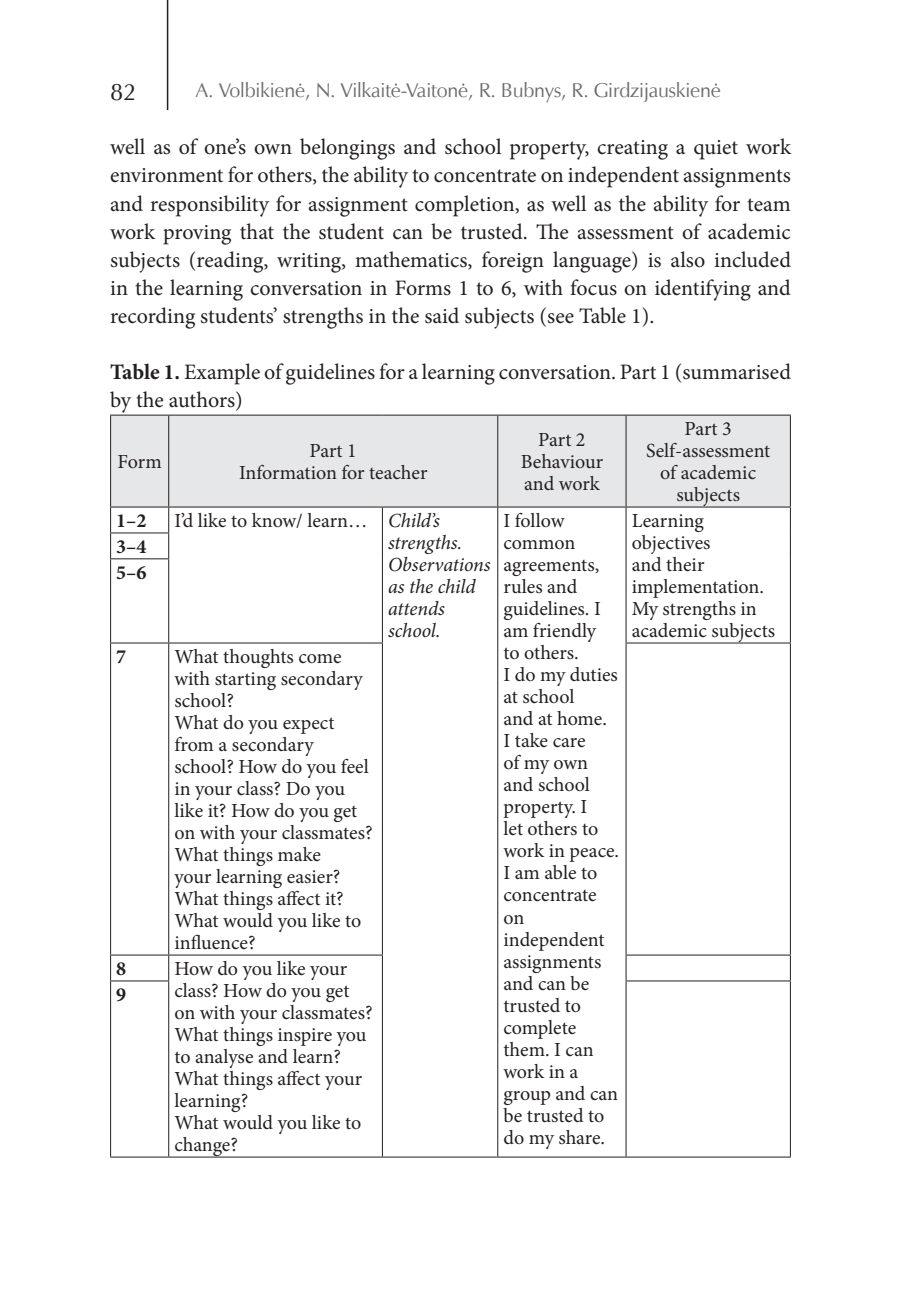
<style>
.page{position:relative;width:901px;height:1298px;background:#fff}
.page>*{position:absolute;margin:0;border:0;box-sizing:border-box;transform-origin:0 0}
.t1{font:24px "Zapf Humnst EU";color:#231f20}
.t2{font:22px/28px "Minion Pro";color:#231f20;text-align:justify}
.t3{font:20px/22px "Minion Pro";letter-spacing:-.005em;color:#231f20}
.t4{font:italic 20px/22px "Minion Pro";letter-spacing:-.005em;color:#231f20}
.t5{font:20px "Zapf Humnst EU";letter-spacing:-.01em;color:#6c6d70}
.t6{font:700 20px/25.8px "Minion Pro";color:#231f20}
.s1{font-weight:700}
.s2{font-style:normal}
</style>
<div class="page">
<hr style="left:167px;top:0;width:1px;height:110px;background:#231f20">
<div style="left:111px;top:415px;width:678px;height:91px;background:#e6e7e9"></div>
<hr style="left:110px;top:414px;width:59px;height:1px;background:#231f20">
<hr style="left:110px;top:415px;width:1px;height:91px;background:#231f20">
<hr style="left:169px;top:414px;width:213px;height:1px;background:#231f20">
<hr style="left:168px;top:415px;width:1px;height:91px;background:#231f20">
<hr style="left:382px;top:414px;width:115px;height:1px;background:#231f20">
<hr style="left:497px;top:414px;width:129px;height:1px;background:#231f20">
<hr style="left:497px;top:415px;width:1px;height:91px;background:#231f20">
<hr style="left:626px;top:414px;width:164px;height:1px;background:#231f20">
<hr style="left:625px;top:415px;width:1px;height:91px;background:#231f20">
<hr style="left:789px;top:415px;width:1px;height:91px;background:#231f20">
<hr style="left:110px;top:506px;width:59px;height:1px;background:#231f20">
<hr style="left:169px;top:506px;width:213px;height:1px;background:#231f20">
<hr style="left:382px;top:506px;width:115px;height:1px;background:#231f20">
<hr style="left:497px;top:506px;width:129px;height:1px;background:#231f20">
<hr style="left:626px;top:506px;width:164px;height:1px;background:#231f20">
<hr style="left:110px;top:532px;width:59px;height:1px;background:#231f20">
<svg style="left:110px;top:507px;width:1px;height:51px"></svg>
<svg style="left:168px;top:507px;width:1px;height:51px"></svg>
<svg style="left:382px;top:507px;width:1px;height:52px"></svg>
<svg style="left:497px;top:507px;width:1px;height:52px"></svg>
<svg style="left:625px;top:507px;width:1px;height:52px"></svg>
<svg style="left:789px;top:507px;width:1px;height:52px"></svg>
<hr style="left:110px;top:558px;width:59px;height:1px;background:#231f20">
<hr style="left:110px;top:559px;width:1px;height:83px;background:#231f20">
<hr style="left:168px;top:559px;width:1px;height:83px;background:#231f20">
<hr style="left:382px;top:559px;width:1px;height:83px;background:#231f20">
<hr style="left:497px;top:559px;width:1px;height:84px;background:#231f20">
<hr style="left:625px;top:559px;width:1px;height:83px;background:#231f20">
<hr style="left:789px;top:559px;width:1px;height:83px;background:#231f20">
<hr style="left:110px;top:642px;width:59px;height:1px;background:#231f20">
<hr style="left:110px;top:643px;width:1px;height:311px;background:#231f20">
<hr style="left:169px;top:642px;width:214px;height:1px;background:#231f20">
<hr style="left:168px;top:643px;width:1px;height:311px;background:#231f20">
<hr style="left:382px;top:643px;width:1px;height:311px;background:#231f20">
<hr style="left:497px;top:643px;width:1px;height:312px;background:#231f20">
<hr style="left:625px;top:642px;width:165px;height:1px;background:#231f20">
<hr style="left:625px;top:643px;width:1px;height:311px;background:#231f20">
<hr style="left:789px;top:643px;width:1px;height:311px;background:#231f20">
<hr style="left:110px;top:954px;width:59px;height:1px;background:#231f20">
<svg style="left:110px;top:955px;width:1px;height:25px"></svg>
<hr style="left:169px;top:954px;width:214px;height:1px;background:#231f20">
<svg style="left:168px;top:955px;width:1px;height:25px"></svg>
<svg style="left:382px;top:955px;width:1px;height:25px"></svg>
<svg style="left:497px;top:955px;width:1px;height:25px"></svg>
<hr style="left:625px;top:954px;width:165px;height:1px;background:#231f20">
<svg style="left:625px;top:955px;width:1px;height:25px"></svg>
<svg style="left:789px;top:955px;width:1px;height:25px"></svg>
<hr style="left:110px;top:980px;width:59px;height:1px;background:#231f20">
<hr style="left:110px;top:981px;width:1px;height:175px;background:#231f20">
<hr style="left:168px;top:981px;width:1px;height:175px;background:#231f20">
<hr style="left:382px;top:980px;width:1px;height:176px;background:#231f20">
<hr style="left:497px;top:980px;width:1px;height:176px;background:#231f20">
<hr style="left:625px;top:980px;width:165px;height:1px;background:#231f20">
<hr style="left:625px;top:981px;width:1px;height:175px;background:#231f20">
<hr style="left:789px;top:981px;width:1px;height:175px;background:#231f20">
<hr style="left:110px;top:1156px;width:59px;height:1px;background:#231f20">
<hr style="left:169px;top:1156px;width:213px;height:1px;background:#231f20">
<hr style="left:382px;top:1156px;width:115px;height:1px;background:#231f20">
<hr style="left:497px;top:1156px;width:129px;height:1px;background:#231f20">
<hr style="left:626px;top:1156px;width:164px;height:1px;background:#231f20">
<p class="t1" style="left:110px;top:77px;width:28px">82</p>
<p class="t5" style="left:196px;top:77px;width:526px">A. Volbikienė, N. Vilkaitė-Vaitonė, R. Bubnys, R. Girdzijauskienė</p>
<p class="t2" style="left:110px;top:133px;width:682px">well as of one’s own belongings and school property, creating a quiet work environment for others, the ability to concentrate on independent assignments and responsibility for assignment completion, as well as the ability for team work proving that the student can be trusted. The assessment of academic subjects (reading, writing, mathematics, foreign language) is also included in the learning conversation in Forms 1 to 6, with focus on identifying and recording students’ strengths in the said subjects (see Table 1).</p>
<p class="t2" style="left:110px;top:357px;width:682px"><span class="s1">Table 1.</span> Example of guidelines for a learning conversation. Part 1 (summarised by the authors)</p>
<p class="t3" style="left:118px;top:451px;width:46px">Form</p>
<p class="t3" style="left:239px;top:440px;width:190px;text-align:center">Part 1<br>Information for teacher</p>
<p class="t3" style="left:520px;top:429px;width:84px;text-align:center">Part 2<br>Behaviour and work</p>
<p class="t3" style="left:646px;top:418px;width:126px;text-align:center">Part 3<br>Self-assessment of academic subjects</p>
<p class="t6" style="left:116px;top:507px;width:32px">1–2</p>
<p class="t4" style="left:388px;top:510px;width:104px;text-indent:-214px"><span class="s2">I’d like to know/ learn…</span> Child’s strengths.<br>Observations as the child attends school.</p>
<p class="t3" style="left:503px;top:510px;width:117px">I follow common agreements, rules and guidelines. I am friendly<br>to others.<br>I do my duties at school<br>and at home.<br>I take care<br>of my own and school property. I<br>let others to work in peace.<br>I am able to concentrate on independent assignments and can be trusted to complete them. I can work in a group and can be trusted to do my share.</p>
<p class="t3" style="left:631px;top:510px;width:145px">Learning objectives<br>and their implementation.<br>My strengths in academic subjects</p>
<p class="t6" style="left:116px;top:533px;width:32px">3–4<br>5–6</p>
<p class="t6" style="left:116px;top:643px;width:11px">7</p>
<p class="t3" style="left:174px;top:646px;width:200px">What thoughts come with starting secondary school?<br>What do you expect from a secondary school? How do you feel in your class? Do you like it? How do you get on with your classmates?<br>What things make<br>your learning easier?<br>What things affect it?<br>What would you like to influence?</p>
<p class="t6" style="left:116px;top:955px;width:11px">8</p>
<p class="t3" style="left:174px;top:957px;width:200px">How do you like your class? How do you get on with your classmates?<br>What things inspire you to analyse and learn?<br>What things affect your learning?<br>What would you like to change?</p>
<p class="t6" style="left:116px;top:981px;width:11px">9</p>
</div>
